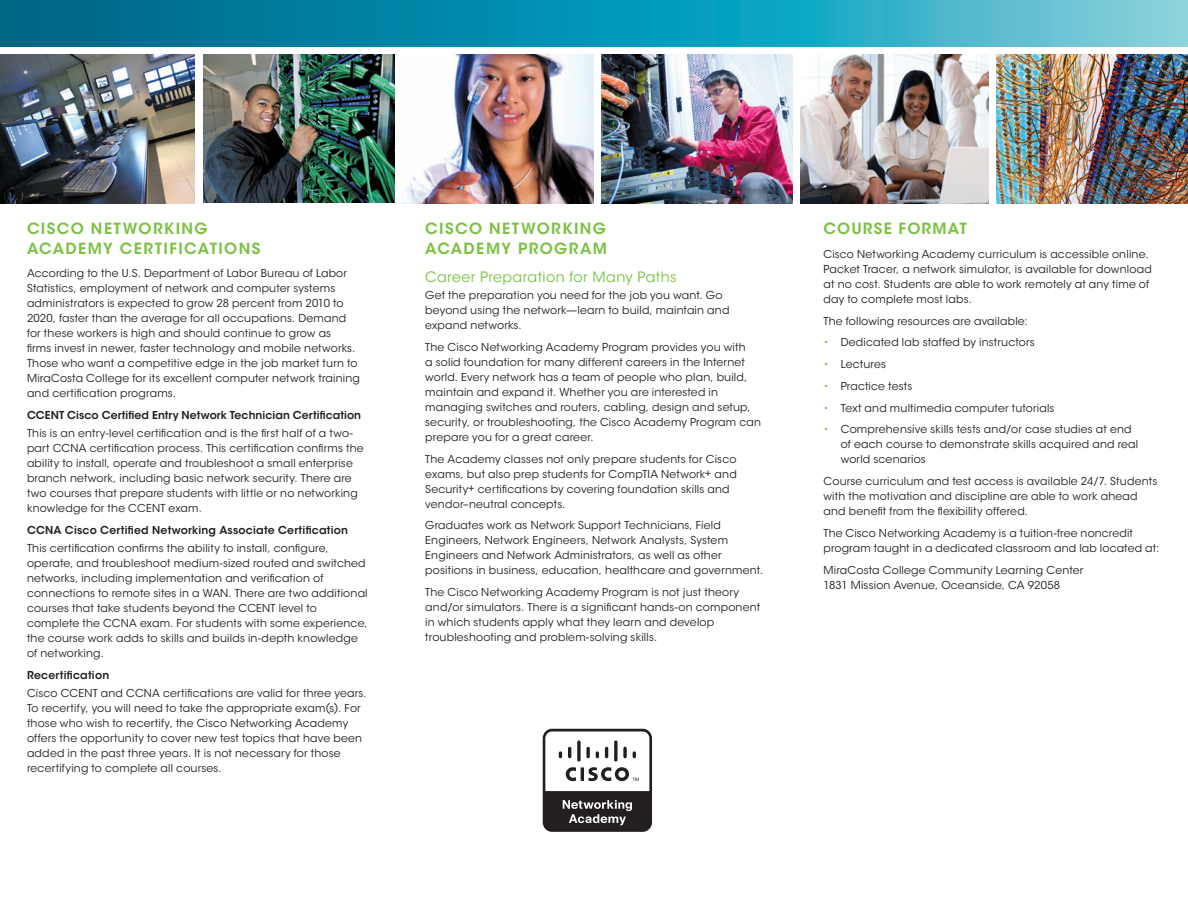
<style>
.page{position:relative;width:1188px;height:918px;background:#fff}
.page>*{position:absolute;margin:0;border:0;box-sizing:border-box;transform-origin:0 0}
.Text_-_head{font:600 15.3px/19.5px "ITC Avant Garde Std";letter-spacing:.09em;color:#7bc142}
.Text_-_subhead{font:14.25px "ITC Avant Garde Std";letter-spacing:.03em;color:#7bc142}
.Text_-_body{font:10.8px/15px "ITC Avant Garde Std";letter-spacing:.02em;color:#231f20}
.Text_-_course_info{font:600 10.8px "ITC Avant Garde Std";letter-spacing:.02em;color:#231f20}
.s1{color:#7bc142}
</style>
<div class="page">
<svg style="left:0;top:0;width:1188px;height:46px;background:#1c97b3"></svg>
<div style="left:543px;top:729px;width:109px;height:103px;background:#231f20;border-radius:9px"></div>
<svg style="left:545px;top:732px;width:104px;height:59px;background:#e2e2e2"></svg>
<svg style="left:563px;top:800px;width:69px;height:25px"></svg>
<img style="left:0;top:55px;width:195px;height:148px">
<img style="left:402px;top:55px;width:191px;height:148px">
<img style="left:801px;top:55px;width:187px;height:148px">
<img style="left:602px;top:55px;width:190px;height:148px">
<img style="left:996px;top:55px;width:192px;height:148px">
<img style="left:203px;top:55px;width:191px;height:148px">
<p class="Text_-_head" style="left:27px;top:219px;width:235px">CISCO NETWORKING<br>ACADEMY CERTIFICATIONS</p>
<p class="Text_-_body" style="left:27px;top:266px;width:335px">According to the U.S. Department of Labor Bureau of Labor Statistics, employment of network and computer systems administrators is expected to grow 28 percent from 2010 to 2020, faster than the average for all occupations. Demand for these workers is high and should continue to grow as<br>firms invest in newer, faster technology and mobile networks.<br>Those who want a competitive edge in the job market turn to MiraCosta College for its excellent computer network training and certification programs.</p>
<p class="Text_-_course_info" style="left:27px;top:408px;width:336px">CCENT Cisco Certified Entry Network Technician Certification</p>
<p class="Text_-_body" style="left:27px;top:426px;width:338px">This is an entry-level certification and is the first half of a two&shy;part CCNA certification process. This certification confirms the ability to install, operate and troubleshoot a small enterprise branch network, including basic network security. There are two courses that prepare students with little or no networking knowledge for the CCENT exam.</p>
<p class="Text_-_course_info" style="left:27px;top:523px;width:323px">CCNA Cisco Certified Networking Associate Certification</p>
<p class="Text_-_body" style="left:27px;top:541px;width:342px">This certification confirms the ability to install, configure, operate, and troubleshoot medium-sized routed and switched networks, including implementation and verification of connections to remote sites in a WAN. There are two additional courses that take students beyond the CCENT level to complete the CCNA exam. For students with some experience, the course work adds to skills and builds in-depth knowledge of networking.</p>
<p class="Text_-_course_info" style="left:27px;top:668px;width:84px">Recertification</p>
<p class="Text_-_body" style="left:27px;top:686px;width:341px">Cisco CCENT and CCNA certifications are valid for three years.<br>To recertify, you will need to take the appropriate exam(s). For those who wish to recertify, the Cisco Networking Academy offers the opportunity to cover new test topics that have been added in the past three years. It is not necessary for those recertifying to complete all courses.</p>
<p class="Text_-_head" style="left:425px;top:219px;width:183px">CISCO NETWORKING<br>ACADEMY PROGRAM</p>
<p class="Text_-_subhead" style="left:425px;top:268px;width:253px">Career Preparation for Many Paths</p>
<p class="Text_-_body" style="left:425px;top:288px;width:306px">Get the preparation you need for the job you want. Go beyond using the network—learn to build, maintain and expand networks.</p>
<p class="Text_-_body" style="left:425px;top:340px;width:337px">The Cisco Networking Academy Program provides you with<br>a solid foundation for many different careers in the Internet world. Every network has a team of people who plan, build, maintain and expand it. Whether you are interested in managing switches and routers, cabling, design and setup, security, or troubleshooting, the Cisco Academy Program can prepare you for a great career.</p>
<p class="Text_-_body" style="left:425px;top:451px;width:313px">The Academy classes not only prepare students for Cisco exams, but also prep students for CompTIA Network+ and Security+ certifications by covering foundation skills and vendor–neutral concepts.</p>
<p class="Text_-_body" style="left:425px;top:518px;width:339px">Graduates work as Network Support Technicians, Field Engineers, Network Engineers, Network Analysts, System Engineers and Network Administrators, as well as other positions in business, education, healthcare and government.</p>
<p class="Text_-_body" style="left:425px;top:585px;width:336px">The Cisco Networking Academy Program is not just theory and/or simulators. There is a significant hands-on component in which students apply what they learn and develop troubleshooting and problem-solving skills.</p>
<p class="Text_-_head" style="left:824px;top:219px;width:145px">COURSE FORMAT</p>
<p class="Text_-_body" style="left:824px;top:247px;width:330px">Cisco Networking Academy curriculum is accessible online.<br>Packet Tracer, a network simulator, is available for download at no cost. Students are able to work remotely at any time of day to complete most labs.</p>
<p class="Text_-_body" style="left:824px;top:313px;width:206px">The following resources are available:</p>
<p class="Text_-_body" style="left:824px;top:335px;width:213px"><span class="s1">•</span> Dedicated lab staffed by instructors</p>
<p class="Text_-_body" style="left:824px;top:357px;width:64px"><span class="s1">•</span> Lectures</p>
<p class="Text_-_body" style="left:824px;top:379px;width:90px"><span class="s1">•</span> Practice tests</p>
<p class="Text_-_body" style="left:824px;top:400px;width:233px"><span class="s1">•</span> Text and multimedia computer tutorials</p>
<p class="Text_-_body" style="left:841px;top:422px;width:299px;text-indent:-17px"><span class="s1">•</span> Comprehensive skills tests and/or case studies at end of each course to demonstrate skills acquired and real world scenarios</p>
<p class="Text_-_body" style="left:824px;top:474px;width:335px">Course curriculum and test access is available 24/7. Students with the motivation and discipline are able to work ahead and benefit from the flexibility offered.</p>
<p class="Text_-_body" style="left:824px;top:526px;width:337px">The Cisco Networking Academy is a tuition-free noncredit program taught in a dedicated classroom and lab located at:</p>
<p class="Text_-_body" style="left:824px;top:562px;width:261px">MiraCosta College Community Learning Center<br>1831 Mission Avenue, Oceanside, CA 92058</p>
</div>
